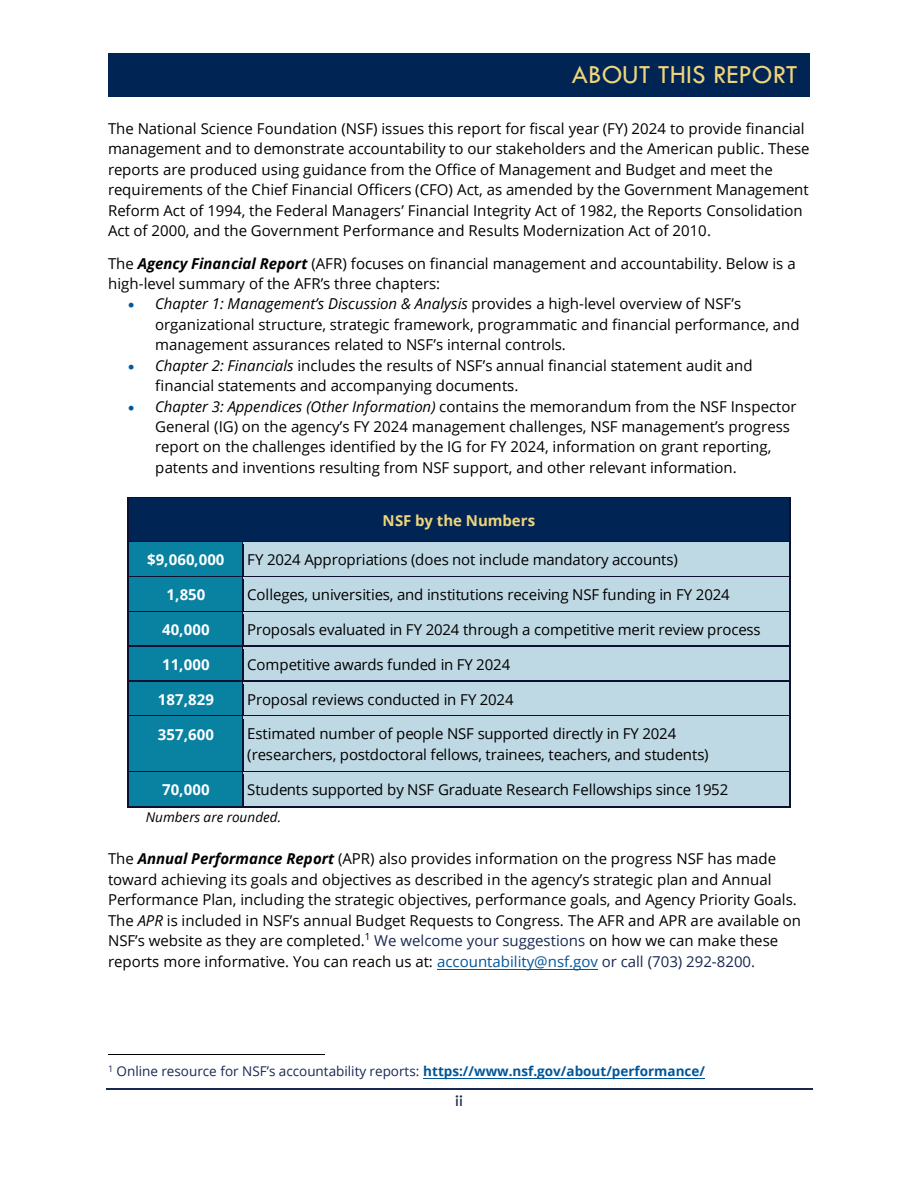
<style>
.page{position:relative;width:918px;height:1188px;background:#fff}
.page>*{position:absolute;margin:0;border:0;box-sizing:border-box;transform-origin:0 0}
.t1{font:27px "Tw Cen";letter-spacing:.005em;color:#efd57a}
.t2{font:18px "Tw Cen";color:#182852}
.t3{font:15px/20.4px "Open Sans";color:#000}
.t4{font:700 15px "Open Sans";letter-spacing:.005em;color:#fff}
.t5{font:700 15px "Open Sans";letter-spacing:-.005em;color:#efd57a}
.t6{font:13.5px "Open Sans";color:#182852}
.t7{font:italic 13.5px "Open Sans";letter-spacing:.005em;color:#000}
.s1{font-weight:700;font-style:italic}
.s2{color:#00589e}
.s3{font-style:italic}
.s4{color:#182852}
.s5{color:#005699}
.s6{font-weight:700;color:#005699}
</style>
<div class="page">
<hr style="left:106px;top:1088px;width:707px;height:1px;background:#182852">
<div style="left:108px;top:53px;width:702px;height:44px;background:#002554"></div>
<div style="left:129px;top:499px;width:660px;height:42px;background:#002554"></div>
<hr style="left:129px;top:497px;width:660px;height:2px;background:#0e1031">
<hr style="left:128px;top:501px;width:1px;height:40px;background:#0e1031">
<hr style="left:789px;top:501px;width:1px;height:40px;background:#0e1031">
<div style="left:129px;top:542px;width:113px;height:34px;background:#0981a1"></div>
<div style="left:247px;top:545px;width:539px;height:29px;background:#bfd9e4"></div>
<hr style="left:129px;top:541px;width:113px;height:1px;background:#0e1031">
<hr style="left:243px;top:541px;width:546px;height:1px;background:#0e1031">
<hr style="left:243px;top:542px;width:546px;height:3px;background:#bfd9e4">
<hr style="left:128px;top:545px;width:1px;height:31px;background:#0e1031">
<hr style="left:243px;top:574px;width:547px;height:2px;background:#bfd9e4">
<hr style="left:242px;top:545px;width:1px;height:31px;background:#0e1031">
<hr style="left:789px;top:545px;width:1px;height:31px;background:#0e1031">
<div style="left:129px;top:577px;width:113px;height:34px;background:#0981a1"></div>
<div style="left:247px;top:580px;width:539px;height:29px;background:#bfd9e4"></div>
<hr style="left:129px;top:576px;width:113px;height:1px;background:#0e1031">
<hr style="left:243px;top:576px;width:546px;height:1px;background:#0e1031">
<hr style="left:243px;top:577px;width:546px;height:3px;background:#bfd9e4">
<hr style="left:128px;top:580px;width:1px;height:31px;background:#0e1031">
<hr style="left:243px;top:609px;width:547px;height:2px;background:#bfd9e4">
<hr style="left:242px;top:580px;width:1px;height:31px;background:#0e1031">
<hr style="left:789px;top:580px;width:1px;height:31px;background:#0e1031">
<div style="left:129px;top:612px;width:113px;height:34px;background:#0981a1"></div>
<div style="left:247px;top:614px;width:539px;height:30px;background:#bfd9e4"></div>
<hr style="left:129px;top:611px;width:113px;height:1px;background:#0e1031">
<hr style="left:243px;top:611px;width:546px;height:1px;background:#0e1031">
<hr style="left:243px;top:612px;width:546px;height:2px;background:#bfd9e4">
<hr style="left:128px;top:614px;width:1px;height:32px;background:#0e1031">
<hr style="left:243px;top:644px;width:547px;height:2px;background:#bfd9e4">
<hr style="left:242px;top:614px;width:1px;height:32px;background:#0e1031">
<hr style="left:789px;top:614px;width:1px;height:32px;background:#0e1031">
<div style="left:129px;top:647px;width:113px;height:34px;background:#0981a1"></div>
<div style="left:247px;top:649px;width:539px;height:30px;background:#bfd9e4"></div>
<hr style="left:129px;top:646px;width:113px;height:1px;background:#0e1031">
<hr style="left:243px;top:646px;width:546px;height:1px;background:#0e1031">
<hr style="left:243px;top:647px;width:546px;height:2px;background:#bfd9e4">
<hr style="left:128px;top:649px;width:1px;height:32px;background:#0e1031">
<hr style="left:243px;top:679px;width:547px;height:2px;background:#bfd9e4">
<hr style="left:242px;top:649px;width:1px;height:32px;background:#0e1031">
<hr style="left:789px;top:649px;width:1px;height:32px;background:#0e1031">
<div style="left:129px;top:682px;width:113px;height:34px;background:#0981a1"></div>
<div style="left:247px;top:684px;width:539px;height:29px;background:#bfd9e4"></div>
<hr style="left:129px;top:681px;width:113px;height:1px;background:#0e1031">
<hr style="left:243px;top:681px;width:546px;height:1px;background:#0e1031">
<hr style="left:243px;top:682px;width:546px;height:2px;background:#bfd9e4">
<hr style="left:128px;top:684px;width:1px;height:32px;background:#0e1031">
<hr style="left:243px;top:713px;width:547px;height:3px;background:#bfd9e4">
<hr style="left:242px;top:684px;width:1px;height:32px;background:#0e1031">
<hr style="left:789px;top:684px;width:1px;height:32px;background:#0e1031">
<div style="left:129px;top:717px;width:113px;height:54px;background:#0981a1"></div>
<div style="left:247px;top:719px;width:539px;height:25px;background:#bfd9e4"></div>
<div style="left:247px;top:744px;width:539px;height:25px;background:#bfd9e4"></div>
<hr style="left:129px;top:716px;width:113px;height:1px;background:#0e1031">
<hr style="left:243px;top:716px;width:546px;height:1px;background:#0e1031">
<hr style="left:243px;top:717px;width:546px;height:2px;background:#bfd9e4">
<hr style="left:128px;top:719px;width:1px;height:52px;background:#0e1031">
<hr style="left:243px;top:769px;width:547px;height:2px;background:#bfd9e4">
<hr style="left:242px;top:719px;width:1px;height:52px;background:#0e1031">
<hr style="left:789px;top:719px;width:1px;height:52px;background:#0e1031">
<div style="left:129px;top:772px;width:113px;height:34px;background:#0981a1"></div>
<div style="left:247px;top:775px;width:539px;height:29px;background:#bfd9e4"></div>
<hr style="left:129px;top:771px;width:113px;height:1px;background:#0e1031">
<hr style="left:243px;top:771px;width:546px;height:1px;background:#0e1031">
<hr style="left:243px;top:772px;width:546px;height:3px;background:#bfd9e4">
<hr style="left:128px;top:775px;width:1px;height:31px;background:#0e1031">
<hr style="left:129px;top:806px;width:113px;height:1px;background:#0e1031">
<hr style="left:243px;top:804px;width:547px;height:2px;background:#bfd9e4">
<hr style="left:242px;top:775px;width:1px;height:31px;background:#0e1031">
<hr style="left:243px;top:806px;width:546px;height:1px;background:#0e1031">
<hr style="left:789px;top:775px;width:1px;height:31px;background:#0e1031">
<hr style="left:108px;top:1054px;width:216px;height:1px;background:#000">
<hr style="left:437px;top:969px;width:161px;height:1px;background:#005699">
<hr style="left:423px;top:1078px;width:282px;height:1px;background:#005699">
<h1 class="t1" style="left:572px;top:60px;width:228px">ABOUT THIS REPORT</h1>
<p class="t3" style="left:108px;top:118px;width:703px">The National Science Foundation (NSF) issues this report for fiscal year (FY) 2024 to provide financial management and to demonstrate accountability to our stakeholders and the American public. These reports are produced using guidance from the Office of Management and Budget and meet the requirements of the Chief Financial Officers (CFO) Act, as amended by the Government Management Reform Act of 1994, the Federal Managers’ Financial Integrity Act of 1982, the Reports Consolidation Act of 2000, and the Government Performance and Results Modernization Act of 2010.</p>
<p class="t3" style="left:108px;top:252px;width:689px">The <span class="s1">Agency Financial Report</span> (AFR) focuses on financial management and accountability. Below is a high-level summary of the AFR’s three chapters:</p>
<p class="t3" style="left:155px;top:293px;width:646px;text-indent:-27px"><span class="s2">•</span> <span class="s3">Chapter 1: Management’s Discussion &amp; Analysis</span> provides a high-level overview of NSF’s organizational structure, strategic framework, programmatic and financial performance, and management assurances related to NSF’s internal controls.</p>
<p class="t3" style="left:155px;top:354px;width:599px;text-indent:-27px"><span class="s2">•</span> <span class="s3">Chapter 2: Financials</span> includes the results of NSF’s annual financial statement audit and financial statements and accompanying documents.</p>
<p class="t3" style="left:155px;top:395px;width:643px;text-indent:-27px"><span class="s2">•</span> <span class="s3">Chapter 3: Appendices (Other Information)</span> contains the memorandum from the NSF Inspector General (IG) on the agency’s FY 2024 management challenges, NSF management’s progress report on the challenges identified by the IG for FY 2024, information on grant reporting, patents and inventions resulting from NSF support, and other relevant information.</p>
<p class="t5" style="left:383px;top:510px;width:154px">NSF by the Numbers</p>
<p class="t4" style="left:147px;top:549px;width:79px">$9,060,000</p>
<p class="t3" style="left:247px;top:549px;width:432px">FY 2024 Appropriations (does not include mandatory accounts)</p>
<p class="t4" style="left:167px;top:584px;width:40px">1,850</p>
<p class="t3" style="left:247px;top:584px;width:484px">Colleges, universities, and institutions receiving NSF funding in FY 2024</p>
<p class="t4" style="left:162px;top:619px;width:49px">40,000</p>
<p class="t3" style="left:247px;top:619px;width:515px">Proposals evaluated in FY 2024 through a competitive merit review process</p>
<p class="t4" style="left:162px;top:654px;width:49px">11,000</p>
<p class="t3" style="left:247px;top:654px;width:265px">Competitive awards funded in FY 2024</p>
<p class="t4" style="left:158px;top:689px;width:58px">187,829</p>
<p class="t3" style="left:247px;top:688px;width:268px">Proposal reviews conducted in FY 2024</p>
<p class="t4" style="left:158px;top:724px;width:58px">357,600</p>
<p class="t3" style="left:247px;top:723px;width:463px;line-height:21px">Estimated number of people NSF supported directly in FY 2024 (researchers, postdoctoral fellows, trainees, teachers, and students)</p>
<p class="t4" style="left:162px;top:779px;width:49px">70,000</p>
<p class="t3" style="left:247px;top:779px;width:483px">Students supported by NSF Graduate Research Fellowships since 1952</p>
<p class="t7" style="left:146px;top:807px;width:137px">Numbers are rounded.</p>
<p class="t3" style="left:108px;top:848px;width:694px">The <span class="s1">Annual Performance Report</span> (APR) also provides information on the progress NSF has made toward achieving its goals and objectives as described in the agency’s strategic plan and Annual Performance Plan, including the strategic objectives, performance goals, and Agency Priority Goals.<br>The <span class="s3">APR</span> is included in NSF’s annual Budget Requests to Congress. The AFR and APR are available on NSF’s website as they are completed.<sup>1</sup> <span class="s4">We welcome your suggestions</span> on how we can make these reports more informative. You can reach us at: <span class="s5">accountability@nsf.gov</span> <span class="s4">or call (703) 292-8200.</span></p>
<p class="t6" style="left:108px;top:1062px;width:599px"><sup>1</sup> Online resource for NSF’s accountability reports: <span class="s6">https://www.nsf.gov/about/performance/</span></p>
<p class="t2" style="left:455px;top:1091px;width:10px">ii</p>
</div>
